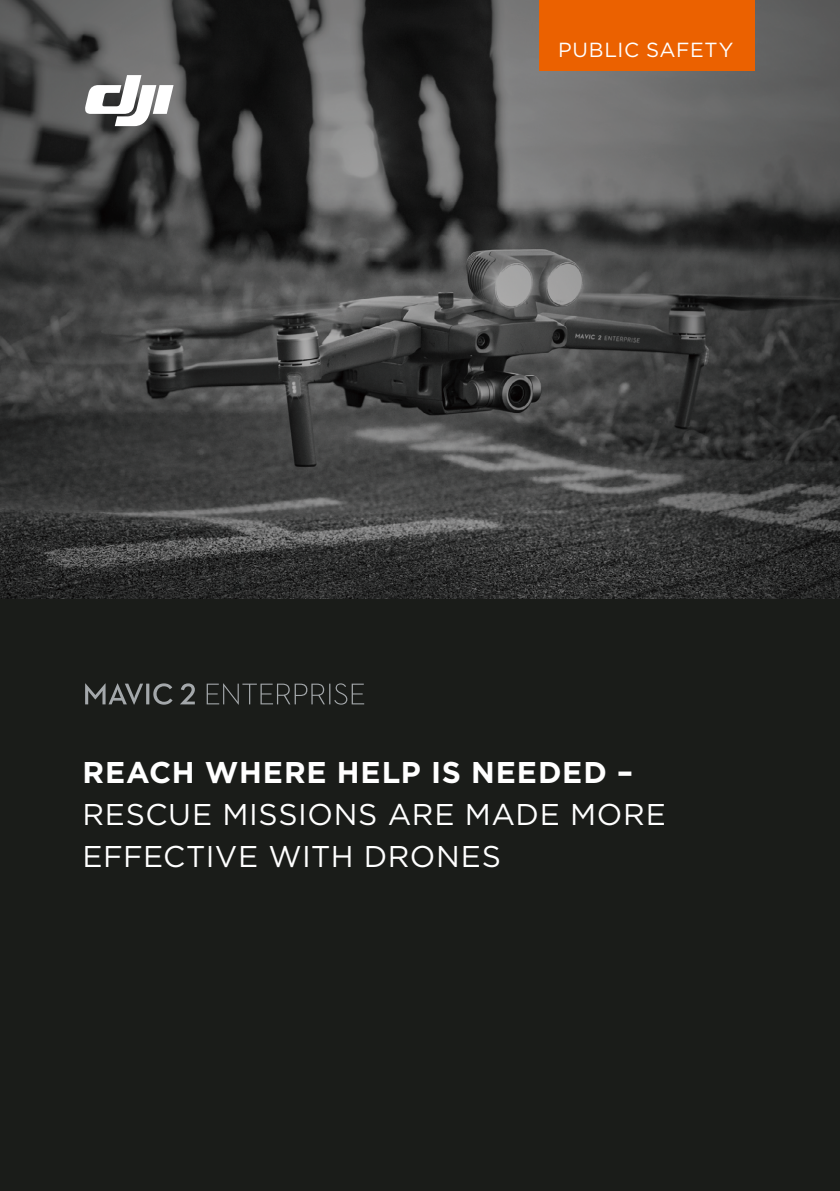
<style>
.page{position:relative;width:840px;height:1191px;background:#fff}
.page>*{position:absolute;margin:0;border:0;box-sizing:border-box;transform-origin:0 0}
.t1{font:30px/42px "Gotham";letter-spacing:.02em;color:#fff}
.t2{font:700 30px "Gotham";letter-spacing:.03em;color:#fff}
.t3{font:20.4px "Gotham";letter-spacing:.03em;color:#fff}
</style>
<div class="page">
<div style="left:0;top:598px;width:839px;height:593px;background:#1a1c19"></div>
<img style="left:0;top:0;width:839px;height:598px">
<svg style="left:84px;top:75px;width:89px;height:51px"></svg>
<svg style="left:85px;top:683px;width:279px;height:21px"></svg>
<div style="left:538px;top:0;width:216px;height:71px;background:#eb6100"></div>
<p class="t3" style="left:558px;top:37px;width:177px">PUBLIC SAFETY</p>
<p class="t2" style="left:82px;top:752px;width:551px">REACH WHERE HELP IS NEEDED –</p>
<p class="t1" style="left:82px;top:792px;width:584px">RESCUE MISSIONS ARE MADE MORE<br>EFFECTIVE WITH DRONES</p>
</div>
